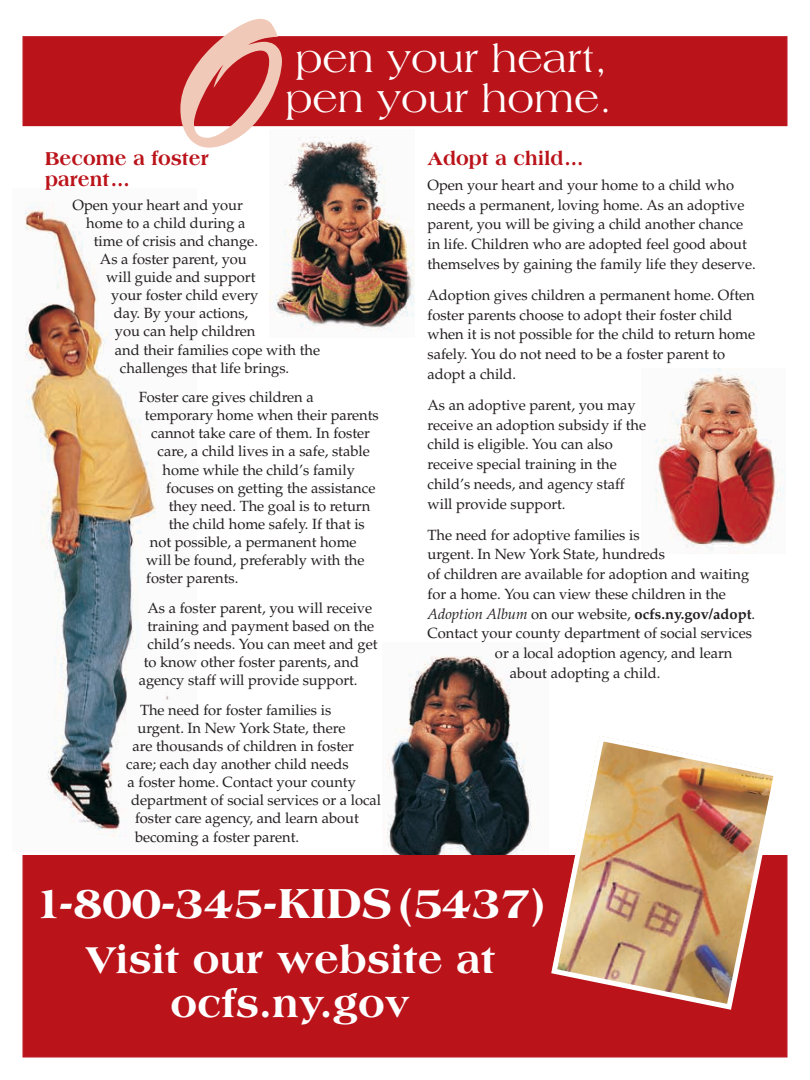
<style>
.page{position:relative;width:810px;height:1080px;background:#fff}
.page>*{position:absolute;margin:0;border:0;box-sizing:border-box;transform-origin:0 0}
.t1{font:200px "Brush Script";color:#f0c9b9}
.t2{font:800 45px "Americana";letter-spacing:-.005em;color:#fff}
.t3{font:800 40px/43.8px "Americana";color:#fff;text-align:center}
.t4{font:40px/40px "Americana";color:#fff}
.t5{font:800 20px/21.2px "Americana";letter-spacing:.005em;color:#bb131a;scale:.95 1}
.t6{font:14.75px/19.8px "Palatino";letter-spacing:-.005em;color:#231f20}
.t7{font:700 14.75px "Palatino";letter-spacing:-.005em;color:#231f20}
.s1{font-weight:400;font-style:italic}
.s2{font-weight:400}
</style>
<div class="page">
<img style="left:655px;top:369px;width:129px;height:184px">
<img style="left:387px;top:656px;width:145px;height:199px">
<img style="left:269px;top:136px;width:145px;height:195px">
<img style="left:25px;top:203px;width:145px;height:634px">
<div style="left:22px;top:855px;width:766px;height:203px;background:#bb131a;border:1px solid #bb131a"></div>
<img style="left:548px;top:736px;width:234px;height:274px">
<div style="left:22px;top:36px;width:766px;height:90px;background:#bb131a;border:1px solid #bb131a"></div>
<h1 class="t1" style="left:173px;top:-38px;width:116px">O</h1>
<h3 class="t4" style="left:286px;top:40px;width:328px">pen your heart, pen your home.</h3>
<h3 class="t5" style="left:45px;top:147px;width:174px">Become a foster parent…</h3>
<p class="t6" style="left:72px;top:195px;width:172px">Open your heart and your</p>
<p class="t6" style="left:86px;top:213px;width:161px">home to a child during a</p>
<p class="t6" style="left:94px;top:231px;width:166px">time of crisis and change.</p>
<p class="t6" style="left:100px;top:249px;width:148px">As a foster parent, you</p>
<p class="t6" style="left:106px;top:267px;width:151px">will guide and support</p>
<p class="t6" style="left:111px;top:286px;width:149px">your foster child every</p>
<p class="t6" style="left:114px;top:304px;width:136px">day. By your actions,</p>
<p class="t6" style="left:115px;top:322px;width:142px">you can help children</p>
<p class="t6" style="left:115px;top:340px;width:207px">and their families cope with the</p>
<p class="t6" style="left:120px;top:358px;width:171px">challenges that life brings.</p>
<p class="t6" style="left:139px;top:387px;width:176px">Foster care gives children a</p>
<p class="t6" style="left:145px;top:406px;width:235px">temporary home when their parents</p>
<p class="t6" style="left:151px;top:424px;width:220px">cannot take care of them. In foster</p>
<p class="t6" style="left:158px;top:442px;width:214px">care, a child lives in a safe, stable</p>
<p class="t6" style="left:163px;top:460px;width:194px">home while the child’s family</p>
<p class="t6" style="left:166px;top:478px;width:211px">focuses on getting the assistance</p>
<p class="t6" style="left:169px;top:496px;width:203px">they need. The goal is to return</p>
<p class="t6" style="left:169px;top:514px;width:198px">the child home safely. If that is</p>
<p class="t6" style="left:150px;top:532px;width:208px">not possible, a permanent home</p>
<p class="t6" style="left:146px;top:551px;width:220px">will be found, preferably with the</p>
<p class="t6" style="left:146px;top:569px;width:94px">foster parents.</p>
<p class="t6" style="left:148px;top:598px;width:226px">As a foster parent, you will receive</p>
<p class="t6" style="left:148px;top:616px;width:228px">training and payment based on the</p>
<p class="t6" style="left:148px;top:634px;width:232px">child’s needs. You can meet and get</p>
<p class="t6" style="left:144px;top:653px;width:217px">to know other foster parents, and</p>
<p class="t6" style="left:139px;top:671px;width:220px">agency staff will provide support.</p>
<p class="t6" style="left:140px;top:700px;width:193px">The need for foster families is</p>
<p class="t6" style="left:138px;top:718px;width:209px">urgent. In New York State, there</p>
<p class="t6" style="left:133px;top:736px;width:223px">are thousands of children in foster</p>
<p class="t6" style="left:126px;top:754px;width:224px">care; each day another child needs</p>
<p class="t6" style="left:128px;top:773px;width:230px">a foster home. Contact your county</p>
<p class="t6" style="left:131px;top:791px;width:251px">department of social services or a local</p>
<p class="t6" style="left:135px;top:809px;width:225px">foster care agency, and learn about</p>
<p class="t6" style="left:135px;top:827px;width:166px">becoming a foster parent.</p>
<h3 class="t5" style="left:428px;top:147px;width:166px">Adopt a child…</h3>
<p class="t6" style="left:428px;top:175px;width:330px">Open your heart and your home to a child who needs a permanent, loving home. As an adoptive parent, you will be giving a child another chance in life. Children who are adopted feel good about themselves by gaining the family life they deserve.</p>
<p class="t6" style="left:428px;top:285px;width:329px">Adoption gives children a permanent home. Often foster parents choose to adopt their foster child when it is not possible for the child to return home safely. You do not need to be a foster parent to adopt a child.</p>
<p class="t6" style="left:428px;top:395px;width:220px">As an adoptive parent, you may receive an adoption subsidy if the child is eligible. You can also receive special training in the child’s needs, and agency staff will provide support.</p>
<p class="t6" style="left:428px;top:525px;width:214px">The need for adoptive families is</p>
<p class="t6" style="left:428px;top:545px;width:239px">urgent. In New York State, hundreds</p>
<p class="t6" style="left:428px;top:565px;width:323px">of children are available for adoption and waiting</p>
<p class="t6" style="left:428px;top:584px;width:300px">for a home. You can view these children in the</p>
<p class="t7" style="left:428px;top:605px;width:329px"><span class="s1">Adoption Album</span> <span class="s2">on our website,</span> ocfs.ny.gov/adopt<span class="s2">.</span></p>
<p class="t6" style="left:428px;top:624px;width:326px">Contact your county department of social services</p>
<p class="t6" style="left:495px;top:644px;width:239px">or a local adoption agency, and learn</p>
<p class="t6" style="left:510px;top:663px;width:152px">about adopting a child.</p>
<h2 class="t2" style="left:34px;top:877px;width:514px">1-800-345-KIDS (5437)</h2>
<h3 class="t3" style="left:85px;top:938px;width:413px">Visit our website at ocfs.ny.gov</h3>
</div>
